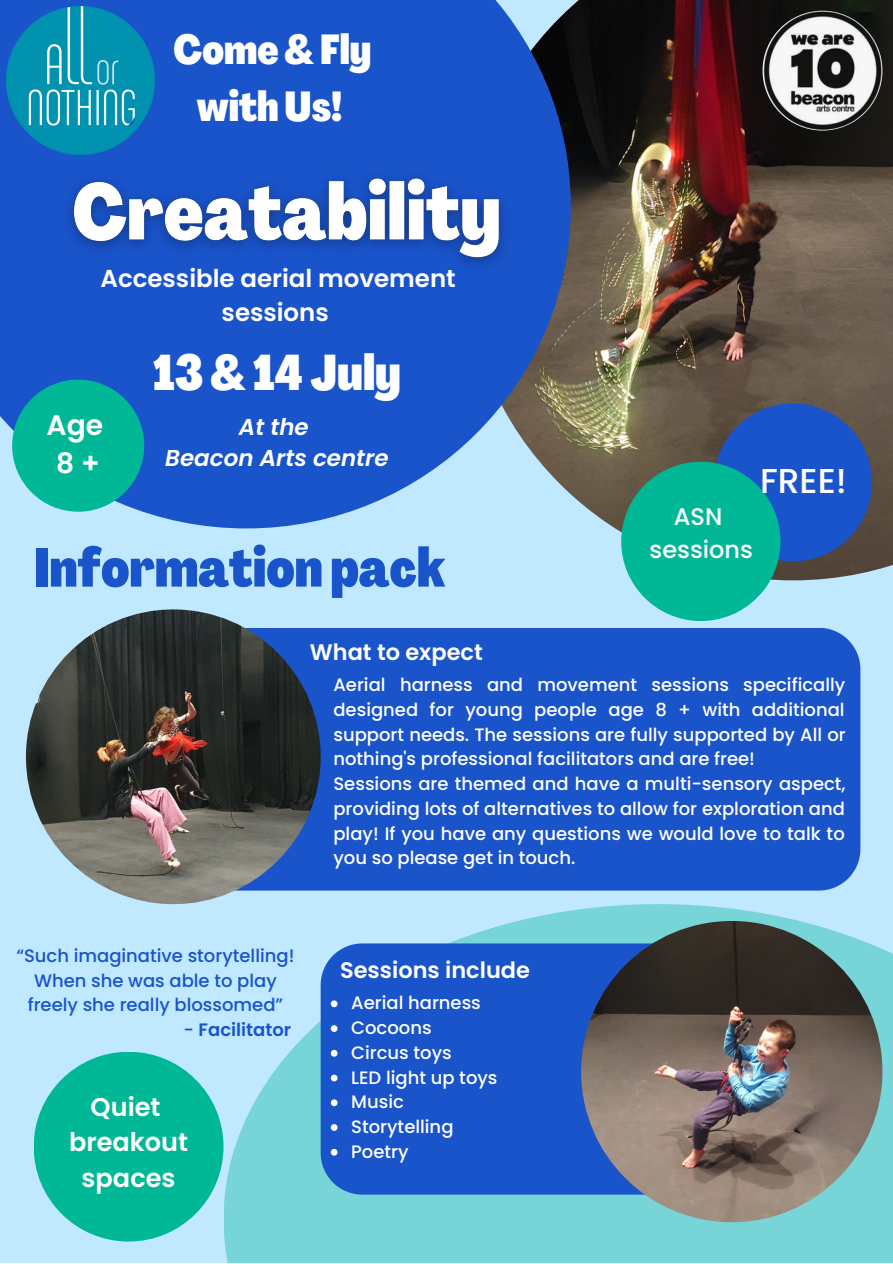
<style>
.page{position:relative;width:893px;height:1264px;background:#fff}
.page>*{position:absolute;margin:0;border:0;box-sizing:border-box;transform-origin:0 0}
.t1{font:800 54px "Agrandir Tight";color:#1a54cb}
.t2{font:800 49.35px "Agrandir Tight";color:#fff}
.t3{font:800 41.25px/57px "Agrandir Tight";color:#fff;text-align:center}
.t4{font:500 34.5px "Poppins";color:#fff}
.t5{font:600 28.2px "Poppins";color:#fff}
.t6{font:600 25.65px "Poppins";color:#fff}
.t7{font:600 24.45px/33.8px "Poppins";color:#fff;text-align:center}
.t8{font:500 24px "Poppins";color:#fff}
.t9{font:italic 600 22.95px "Poppins";color:#fff}
.t10{font:600 22.5px "Poppins";color:#fff}
.t11{font:500 18px/24.8px "Poppins";color:#fff;text-align:justify}
.t12{font:500 18px/24.8px "Poppins";color:#1a54cb;text-align:center}
.t13{font:600 18px "Poppins";color:#1a54cb}
.s1{font-weight:500}
</style>
<div class="page">
<div style="left:0;top:0;width:892px;height:1262px;background:#c0e8ff"></div>
<svg style="left:223px;top:904px;width:669px;height:358px;fill:#77d5d7"></svg>
<img style="left:570px;top:0;width:322px;height:580px">
<svg style="left:0;top:0;width:570px;height:528px;background:#2e62c9"></svg>
<img style="left:7px;top:6px;width:148px;height:149px">
<div style="left:714px;top:403px;width:157px;height:158px;background:#1a54cb;border-radius:50%"></div>
<div style="left:621px;top:462px;width:159px;height:159px;background:#00b796;border-radius:50%"></div>
<div style="left:237px;top:627px;width:623px;height:263px;background:#1a54cb"></div>
<img style="left:26px;top:609px;width:294px;height:295px;border-radius:50%">
<div style="left:320px;top:943px;width:332px;height:251px;background:#1a54cb"></div>
<img style="left:581px;top:921px;width:301px;height:301px;border-radius:50%">
<div style="left:34px;top:1051px;width:189px;height:190px;background:#00b796;border-radius:50%"></div>
<img style="left:52px;top:162px;width:490px;height:120px">
<svg style="left:331px;top:1000px;width:6px;height:7px"></svg>
<svg style="left:331px;top:1025px;width:6px;height:6px"></svg>
<svg style="left:331px;top:1049px;width:6px;height:7px"></svg>
<svg style="left:331px;top:1074px;width:6px;height:7px"></svg>
<svg style="left:331px;top:1099px;width:6px;height:7px"></svg>
<svg style="left:331px;top:1124px;width:6px;height:6px"></svg>
<svg style="left:331px;top:1148px;width:6px;height:7px"></svg>
<div style="left:12px;top:379px;width:132px;height:132px;background:#00b796;border-radius:50%"></div>
<img style="left:762px;top:11px;width:120px;height:120px;border-radius:50%">
<p class="t3" style="left:173px;top:25px;width:199px">Come&amp;Fly withUs!</p>
<p class="t7" style="left:100px;top:261px;width:357px">Accessible aerial movement sessions</p>
<p class="t2" style="left:153px;top:352px;width:249px">13&amp;14July</p>
<p class="t5" style="left:47px;top:405px;width:58px">Age</p>
<p class="t5" style="left:56px;top:444px;width:45px">8+</p>
<p class="t9" style="left:239px;top:411px;width:71px">At the</p>
<p class="t9" style="left:165px;top:442px;width:225px">Beacon Arts centre</p>
<p class="t1" style="left:34px;top:546px;width:413px">Information pack</p>
<p class="t10" style="left:310px;top:636px;width:174px">What to expect</p>
<p class="t8" style="left:673px;top:500px;width:50px">ASN</p>
<p class="t8" style="left:649px;top:532px;width:105px">sessions</p>
<p class="t4" style="left:760px;top:457px;width:88px">FREE!</p>
<p class="t12" style="left:16px;top:943px;width:279px">“Such imaginative storytelling!<br>When she was able to play freely she really blossomed”</p>
<p class="t13" style="left:183px;top:1017px;width:109px"><span class="s1">-</span> Facilitator</p>
<p class="t6" style="left:91px;top:1088px;width:71px">Quiet</p>
<p class="t6" style="left:69px;top:1124px;width:120px">breakout</p>
<p class="t6" style="left:82px;top:1159px;width:95px">spaces</p>
<p class="t11" style="left:333px;top:672px;width:514px">Aerial harness and movement sessions specifically designed for young people age 8 + with additional support needs. The sessions are fully supported by All or nothing's professional facilitators and are free!</p>
<p class="t11" style="left:333px;top:771px;width:513px">Sessions are themed and have a multi-sensory aspect, providing lots of alternatives to allow for exploration and play! If you have any questions we would love to talk to you so please get in touch.</p>
<p class="t10" style="left:340px;top:954px;width:191px">Sessions include</p>
<p class="t11" style="left:351px;top:990px;width:131px">Aerial harness</p>
<p class="t11" style="left:351px;top:1015px;width:82px">Cocoons</p>
<p class="t11" style="left:351px;top:1040px;width:102px">Circus toys</p>
<p class="t11" style="left:351px;top:1064px;width:148px">LED light up toys</p>
<p class="t11" style="left:351px;top:1089px;width:54px">Music</p>
<p class="t11" style="left:351px;top:1114px;width:104px">Storytelling</p>
<p class="t11" style="left:351px;top:1139px;width:59px">Poetry</p>
</div>
